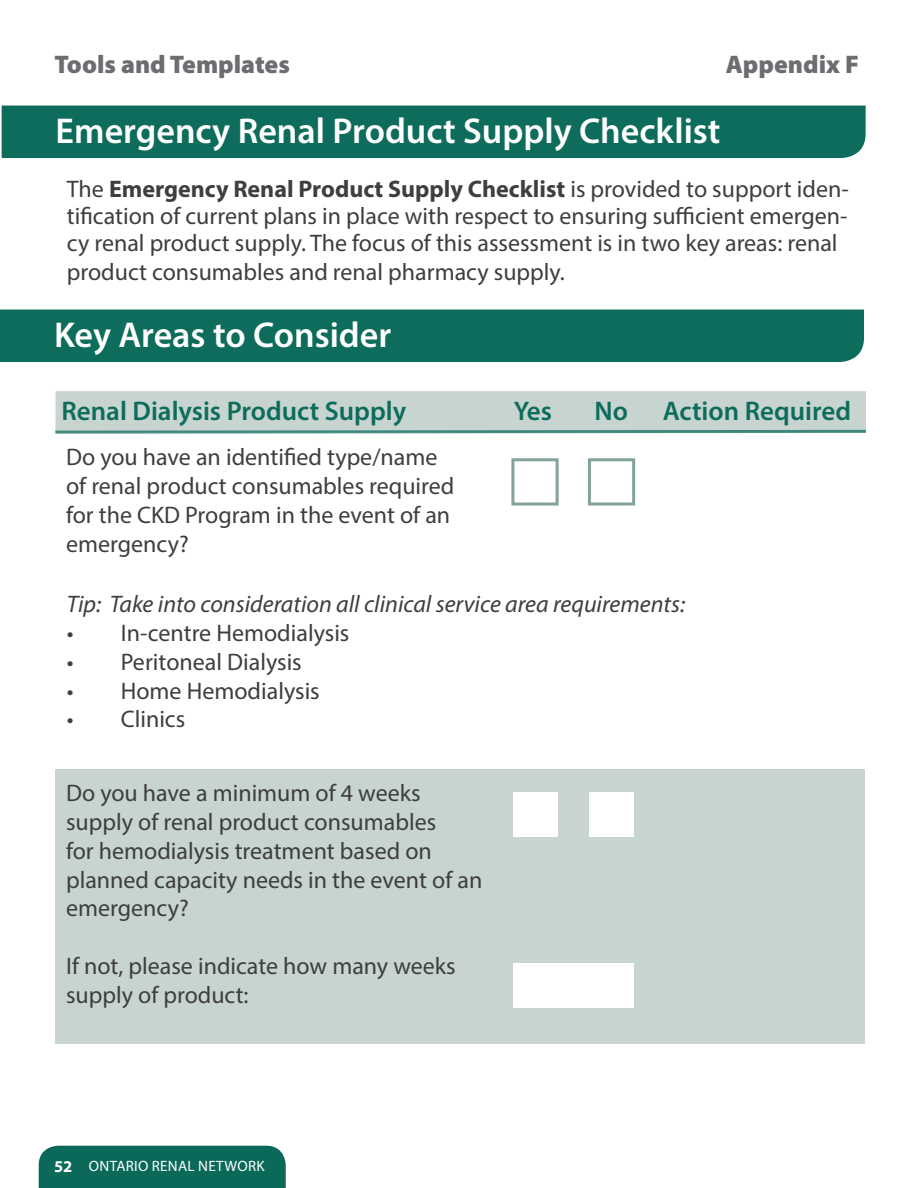
<style>
.page{position:relative;width:918px;height:1188px;background:#fff}
.page>*{position:absolute;margin:0;border:0;box-sizing:border-box;transform-origin:0 0}
.t1{font:600 36px "Myriad Pro";color:#fff}
.t2{font:600 27px "Myriad Pro";color:#0d6c5b}
.Paragraph_Style_1{font:900 25.5px "Myriad Pro";color:#6c6d70}
.t3{font:24px/28.8px "Myriad Pro";color:#3e3e3f}
.t4{font:italic 24px "Myriad Pro";color:#3e3e3f}
.t5{font:15px "Myriad Pro";letter-spacing:.02em;color:#fff}
.s1{font-weight:700}
.s2{font-weight:700;font-size:16.5px}
</style>
<div class="page">
<div style="left:39px;top:1146px;width:247px;height:42px;background:#0a6959"></div>
<div style="left:56px;top:769px;width:809px;height:275px;background:#c7d4d0"></div>
<div style="left:2px;top:106px;width:864px;height:52px;background:#0d6c5b"></div>
<div style="left:0;top:310px;width:864px;height:52px;background:#0d6c5b"></div>
<svg style="left:55px;top:391px;width:811px;height:43px;background:#becfcb"></svg>
<div style="left:511px;top:458px;width:48px;height:48px;border:3px solid #83a39a"></div>
<svg style="left:588px;top:458px;width:48px;height:48px"></svg>
<div style="left:513px;top:792px;width:44px;height:45px;background:#fff"></div>
<div style="left:589px;top:792px;width:45px;height:45px;background:#fff"></div>
<div style="left:513px;top:964px;width:121px;height:44px;background:#fff"></div>
<p class="Paragraph_Style_1" style="left:55px;top:47px;width:237px">Tools and Templates</p>
<p class="Paragraph_Style_1" style="left:726px;top:47px;width:135px">Appendix F</p>
<h1 class="t1" style="left:56px;top:108px;width:666px">Emergency Renal Product Supply Checklist</h1>
<p class="t3" style="left:67px;top:175px;width:784px;line-height:27.6px">The <span class="s1">Emergency Renal Product Supply Checklist</span> is provided to support iden&shy;tification of current plans in place with respect to ensuring sufficient emergen&shy;cy renal product supply. The focus of this assessment is in two key areas: renal product consumables and renal pharmacy supply.</p>
<p class="t1" style="left:54px;top:312px;width:339px">Key Areas to Consider</p>
<h1 class="t2" style="left:62px;top:394px;width:346px">Renal Dialysis Product Supply</h1>
<h1 class="t2" style="left:514px;top:394px;width:40px">Yes</h1>
<h1 class="t2" style="left:595px;top:394px;width:35px">No</h1>
<h1 class="t2" style="left:663px;top:394px;width:190px">Action Required</h1>
<p class="t3" style="left:66px;top:442px;width:390px">Do you have an identified type/name of renal product consumables required for the CKD Program in the event of an emergency?</p>
<p class="t4" style="left:67px;top:589px;width:620px">Tip: Take into consideration all clinical service area requirements:</p>
<p class="t3" style="left:67px;top:618px;width:284px">• In-centre Hemodialysis</p>
<p class="t3" style="left:67px;top:647px;width:237px">• Peritoneal Dialysis</p>
<p class="t3" style="left:67px;top:676px;width:254px">• Home Hemodialysis</p>
<p class="t3" style="left:67px;top:705px;width:120px">• Clinics</p>
<p class="t3" style="left:66px;top:778px;width:356px">Do you have a minimum of 4 weeks</p>
<p class="t3" style="left:66px;top:807px;width:418px">supply of renal product consumables<br>for hemodialysis treatment based on planned capacity needs in the event of an emergency?</p>
<h1 class="t3" style="left:66px;top:951px;width:391px">If not, please indicate how many weeks supply of product:</h1>
<p class="t5" style="left:54px;top:1157px;width:212px"><span class="s2">52</span> ONTARIO RENAL NETWORK</p>
</div>
